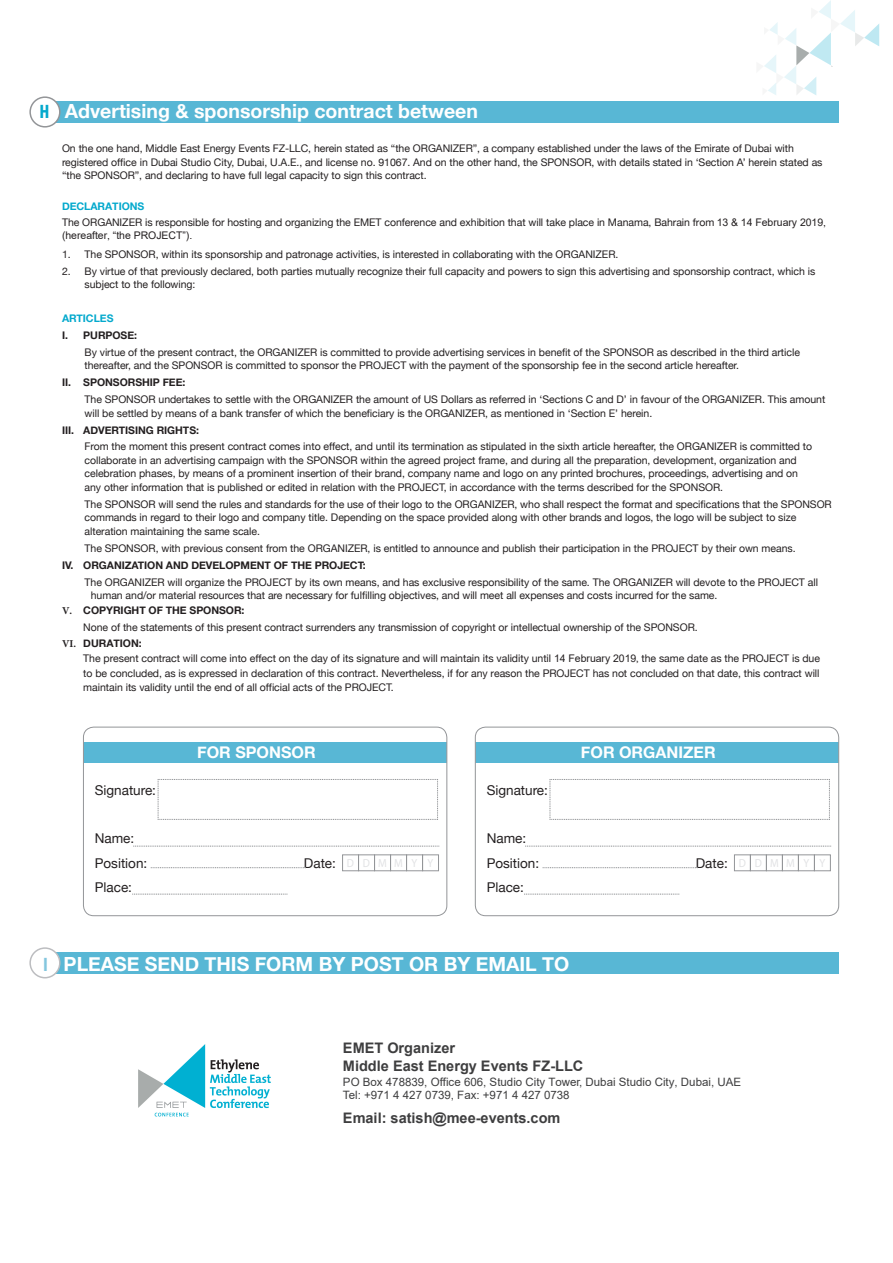
<style>
.page{position:relative;width:893px;height:1263px;background:#fff}
.page>*{position:absolute;margin:0;border:0;box-sizing:border-box;transform-origin:0 0}
.t1{font:700 19.5px "Helvetica Neue";color:#fff}
.t2{font:700 16.05px "Helvetica Neue";color:#fff}
.t3{font:700 14.55px/17.4px "Arial";color:#3e3e3f}
.t4{font:13.5px/24.5px "Helvetica Neue";color:#231f20}
.t5{font:11.7px "Myriad Pro";letter-spacing:.78em;color:#e1e2e4;scale:.92 1}
.t6{font:11.55px/13.8px "Arial";color:#3e3e3f}
.t7{font:10.5px/13.5px "Helvetica Neue";letter-spacing:-.005em;color:#231f20}
.t8{font:700 10.5px "Helvetica Neue";letter-spacing:-.005em;color:#231f20}
.t9{font:10.5px "Arial";letter-spacing:-.005em;color:#231f20}
.t10{font:700 10.5px "Helvetica Neue";letter-spacing:-.005em;color:#04a9cd}
.s1{font-family:"Myriad Pro";font-stretch:condensed;color:#04a9cd}
.s2{font-weight:700;color:#04a9cd}
.s3{font-family:"Arial"}
.s4{font-family:"Minion Pro"}
.s5{font-family:"Myriad Pro";font-stretch:condensed;color:#83c6de}
</style>
<div class="page">
<svg style="left:764px;top:0;width:115px;height:95px"></svg>
<div style="left:51px;top:102px;width:787px;height:21px;background:#58b7d5"></div>
<div style="left:30px;top:97px;width:30px;height:30px;background:#fff;border-radius:50%"></div>
<div style="left:29px;top:96px;width:32px;height:32px;border:2px solid #939598;border-radius:50%"></div>
<div style="left:51px;top:952px;width:787px;height:22px;background:#58b7d5"></div>
<div style="left:30px;top:948px;width:30px;height:30px;background:#fff;border-radius:50%"></div>
<div style="left:29px;top:947px;width:32px;height:31px;border:2px solid #bcbdc0;border-radius:50%"></div>
<div style="left:83px;top:742px;width:364px;height:20px;background:#58b7d5"></div>
<div style="left:83px;top:727px;width:364px;height:189px;border:1px solid #939598;border-radius:10px"></div>
<div style="left:475px;top:742px;width:364px;height:20px;background:#58b7d5"></div>
<div style="left:475px;top:727px;width:364px;height:189px;border:1px solid #939598;border-radius:10px"></div>
<svg style="left:133px;top:846px;width:306px;height:1px"></svg>
<svg style="left:525px;top:846px;width:306px;height:1px"></svg>
<svg style="left:151px;top:867px;width:155px;height:1px"></svg>
<svg style="left:543px;top:867px;width:155px;height:1px"></svg>
<svg style="left:132px;top:894px;width:155px;height:1px"></svg>
<svg style="left:524px;top:894px;width:155px;height:1px"></svg>
<svg style="left:158px;top:779px;width:280px;height:41px"></svg>
<svg style="left:550px;top:779px;width:280px;height:41px"></svg>
<div style="left:342px;top:854px;width:17px;height:17px;border:1px solid #939598"></div>
<div style="left:358px;top:854px;width:17px;height:17px;border:1px solid #939598"></div>
<div style="left:374px;top:854px;width:17px;height:17px;border:1px solid #939598"></div>
<div style="left:390px;top:854px;width:17px;height:17px;border:1px solid #939598"></div>
<div style="left:406px;top:854px;width:17px;height:17px;border:1px solid #939598"></div>
<div style="left:422px;top:854px;width:17px;height:17px;border:1px solid #939598"></div>
<div style="left:734px;top:854px;width:17px;height:17px;border:1px solid #939598"></div>
<div style="left:750px;top:854px;width:17px;height:17px;border:1px solid #939598"></div>
<div style="left:766px;top:854px;width:17px;height:17px;border:1px solid #939598"></div>
<div style="left:782px;top:854px;width:17px;height:17px;border:1px solid #939598"></div>
<div style="left:798px;top:854px;width:17px;height:17px;border:1px solid #939598"></div>
<div style="left:814px;top:854px;width:17px;height:17px;border:1px solid #939598"></div>
<img style="left:138px;top:1044px;width:133px;height:73px">
<h1 class="t1" style="left:39px;top:96px;width:440px"><span class="s1">H</span> Advertising &amp; sponsorship contract between</h1>
<p class="t7" style="left:62px;top:142px;width:762px">On the one hand, Middle East Energy Events FZ-LLC, herein stated as “the ORGANIZER”, a company established under the laws of the Emirate of Dubai with registered office in Dubai Studio City, Dubai, U.A.E., and license no. 91067. And on the other hand, the SPONSOR, with details stated in ‘Section A’ herein stated as “the SPONSOR”, and declaring to have full legal capacity to sign this contract.</p>
<p class="t7" style="left:62px;top:199px;width:765px;line-height:16px"><span class="s2">DECLARATIONS<br></span>The ORGANIZER is responsible for hosting and organizing the EMET conference and exhibition that will take place in Manama, Bahrain from <span class="s3">13 &amp; 14 February 2019,</span></p>
<p class="t9" style="left:62px;top:228px;width:132px">(hereafter, “the PROJECT”).</p>
<p class="t7" style="left:62px;top:248px;width:558px">1. The SPONSOR, within its sponsorship and patronage activities, is interested in collaborating with the ORGANIZER.</p>
<p class="t7" style="left:85px;top:265px;width:732px;text-indent:-23px">2. By virtue of that previously declared, both parties mutually recognize their full capacity and powers to sign this advertising and sponsorship contract, which is subject to the following:</p>
<p class="t10" style="left:62px;top:310px;width:53px">ARTICLES</p>
<p class="t8" style="left:62px;top:327px;width:77px">I. PURPOSE:</p>
<p class="t7" style="left:85px;top:346px;width:717px">By virtue of the present contract, the ORGANIZER is committed to provide advertising services in benefit of the SPONSOR as described in the third article thereafter, and the SPONSOR is committed to sponsor the PROJECT with the payment of the sponsorship fee in the second article hereafter.</p>
<p class="t8" style="left:62px;top:374px;width:125px">II. SPONSORSHIP FEE:</p>
<p class="t7" style="left:85px;top:393px;width:742px">The SPONSOR undertakes to settle with the ORGANIZER the amount of US Dollars as referred in ‘Sections C and D’ in favour of the ORGANIZER. This amount will be settled by means of a bank transfer of which the beneficiary is the ORGANIZER, as mentioned in ‘Section E’ herein.</p>
<p class="t8" style="left:62px;top:421px;width:138px">III. ADVERTISING RIGHTS:</p>
<p class="t7" style="left:85px;top:440px;width:729px">From the moment this present contract comes into effect, and until its termination as stipulated in the sixth article hereafter, the ORGANIZER is committed to collaborate in an advertising campaign with the SPONSOR within the agreed project frame, and during all the preparation, development, organization and celebration phases, by means of a prominent insertion of their brand, company name and logo on any printed brochures, proceedings, advertising and on any other information that is published or edited in relation with the PROJECT, in accordance with the terms described for the SPONSOR.</p>
<p class="t7" style="left:85px;top:498px;width:749px">The SPONSOR will send the rules and standards for the use of their logo to the ORGANIZER, who shall respect the format and specifications that the SPONSOR commands in regard to their logo and company title. Depending on the space provided along with other brands and logos, the logo will be subject to size alteration maintaining the same scale.</p>
<p class="t7" style="left:85px;top:542px;width:713px">The SPONSOR, with previous consent from the ORGANIZER, is entitled to announce and publish their participation in the PROJECT by their own means.</p>
<p class="t8" style="left:62px;top:557px;width:305px">IV. ORGANIZATION AND DEVELOPMENT OF THE PROJECT:</p>
<p class="t7" style="left:91px;top:576px;width:729px;text-indent:-6px">The ORGANIZER will organize the PROJECT by its own means, and has exclusive responsibility of the same. The ORGANIZER will devote to the PROJECT all human and/or material resources that are necessary for fulfilling objectives, and will meet all expenses and costs incurred for the same.</p>
<p class="t8" style="left:62px;top:602px;width:184px"><span class="s4">V.</span> COPYRIGHT OF THE SPONSOR:</p>
<p class="t7" style="left:83px;top:621px;width:616px">None of the statements of this present contract surrenders any transmission of copyright or intellectual ownership of the SPONSOR.</p>
<p class="t8" style="left:62px;top:635px;width:81px"><span class="s4">VI.</span> DURATION:</p>
<p class="t7" style="left:83px;top:651px;width:738px;line-height:14.7px;text-align:justify">The present contract will come into effect on the day of its signature and will maintain its validity unti<span class="s3">l 14 February 2019</span><span class="s4">,</span> the same date as the PROJECT is due to be concluded, as is expressed in declaration of this contract. Nevertheless, if for any reason the PROJECT has not concluded on that date, this contract will maintain its validity until the end of all official acts of the PROJECT.</p>
<p class="t4" style="left:95px;top:778px;width:63px">Signature:</p>
<p class="t4" style="left:95px;top:827px;width:54px">Name:<br>Position:</p>
<p class="t4" style="left:95px;top:876px;width:39px">Place:</p>
<h2 class="t2" style="left:197px;top:739px;width:120px">FOR SPONSOR</h2>
<p class="t4" style="left:304px;top:852px;width:34px">Date:</p>
<h2 class="t2" style="left:581px;top:739px;width:136px">FOR ORGANIZER</h2>
<p class="t4" style="left:487px;top:778px;width:63px">Signature:</p>
<p class="t4" style="left:487px;top:827px;width:54px">Name:<br>Position:</p>
<p class="t4" style="left:696px;top:852px;width:34px">Date:</p>
<p class="t5" style="left:347px;top:856px;width:96px">DDMMY Y</p>
<p class="t5" style="left:739px;top:856px;width:96px">DDMMY Y</p>
<p class="t4" style="left:487px;top:876px;width:39px">Place:</p>
<h1 class="t1" style="left:43px;top:948px;width:528px"><span class="s5">I</span> PLEASE SEND THIS FORM BY POST OR BY EMAIL TO</h1>
<h3 class="t3" style="left:343px;top:1040px;width:242px">EMET Organizer<br>Middle East Energy Events FZ-LLC</h3>
<p class="t6" style="left:343px;top:1074px;width:400px">PO Box 478839, Office 606, Studio City Tower, Dubai Studio City, Dubai, UAE<br>Tel: +971 4 427 0739, Fax: +971 4 427 0738</p>
<h3 class="t3" style="left:343px;top:1109px;width:219px">Email: satish@mee-events.com</h3>
</div>
